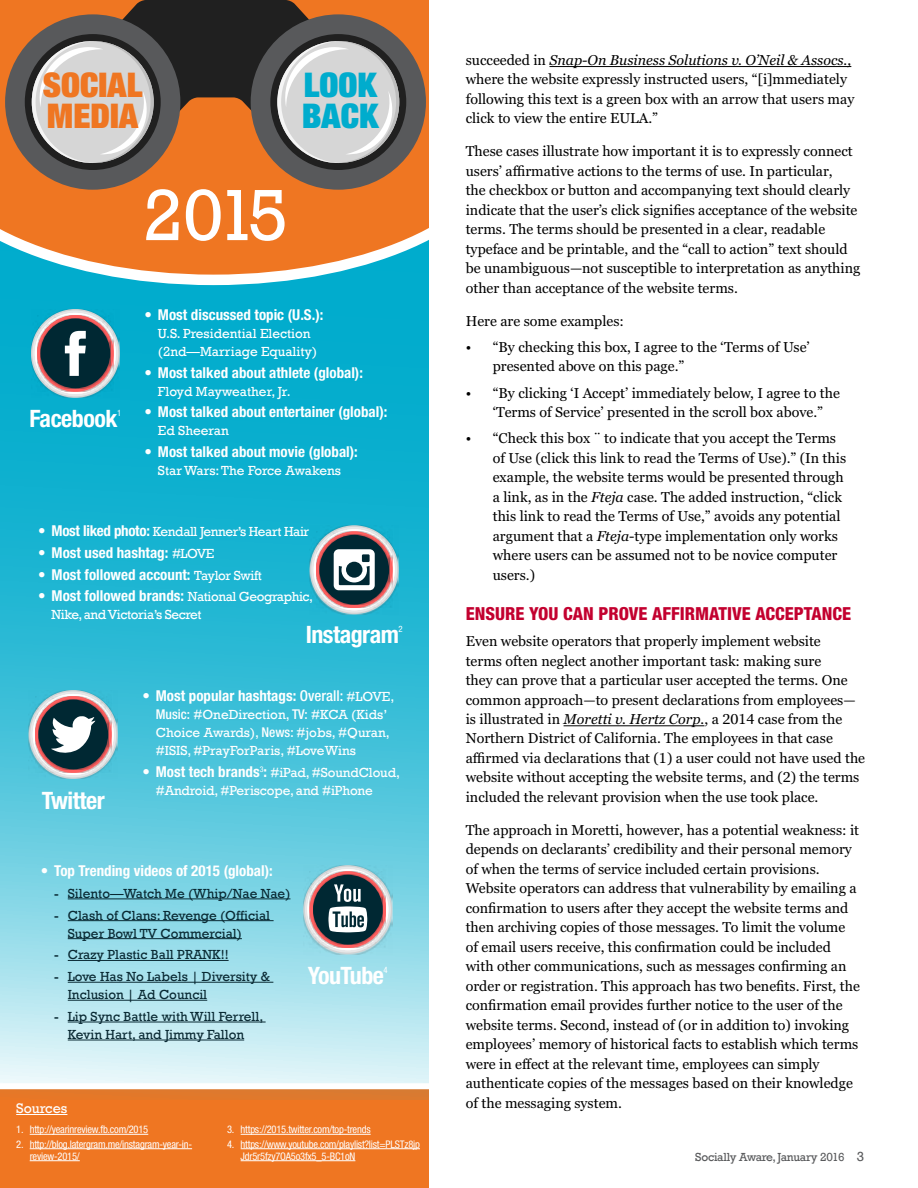
<style>
.page{position:relative;width:918px;height:1188px;background:#fff}
.page>*{position:absolute;margin:0;border:0;box-sizing:border-box;transform-origin:0 0}
.t1{font:73.8px "Rockwell";color:#fff}
.t2{font:900 condensed 34.05px/31px "Helvetica Neue LT Std";color:#ef7622}
.t3{font:900 condensed 34.05px/31px "Helvetica Neue LT Std";color:#00accd}
.t4{font:700 condensed 24px "Helvetica Neue LT Std";letter-spacing:-.02em;color:#fff}
.t5{font:800 condensed 18px "Helvetica Neue LT Std";color:#c3002f}
.t6{font:700 condensed 15px "Helvetica Neue LT Std";color:#fff}
.t7{font:14.25px/19.5px "Georgia Pro";color:#000}
.t8{font:14.25px "Rockwell";color:#fff}
.t9{font:13.5px/18px "Rockwell";color:#fff}
.t10{font:13.5px/18px "Rockwell";color:#092933}
.t11{font:13.5px "Rockwell";letter-spacing:-.03em;color:#fff}
.t12{font:12px "Rockwell";letter-spacing:-.02em;color:#58595b}
.t13{font:condensed 10.5px/12px "Helvetica Neue LT Std";letter-spacing:-.02em;color:#fff}
.t14{font:condensed 8.7px "Helvetica Neue LT Std";color:#fff}
.s1{font-family:"Helvetica Neue LT Std";font-weight:700;font-stretch:condensed;font-size:15px}
.s2{font-family:"Rockwell";font-weight:400;font-stretch:normal;font-size:13.5px}
.s3{font-weight:500}
.s4{font-family:"Helvetica Neue LT Std";font-weight:500;font-stretch:condensed}
.s5{font-weight:700}
.s6{font-style:italic}
.s7{font-size:13.5px}
</style>
<div class="page">
<div style="left:0;top:1089px;width:429px;height:99px;background:#ef7622"></div>
<svg style="left:0;top:285px;width:429px;height:815px;background:#4cc2d8"></svg>
<svg style="left:0;top:190px;width:429px;height:95px;background:#ce8d53"></svg>
<hr style="left:30px;top:1134px;width:118px;height:1px;background:#fff">
<hr style="left:30px;top:1148px;width:162px;height:1px;background:#fff">
<hr style="left:30px;top:1160px;width:50px;height:1px;background:#fff">
<hr style="left:241px;top:1134px;width:130px;height:1px;background:#fff">
<hr style="left:241px;top:1148px;width:179px;height:1px;background:#fff">
<hr style="left:241px;top:1160px;width:114px;height:1px;background:#fff">
<svg style="left:31px;top:309px;width:89px;height:89px;background:#567c88"></svg>
<svg style="left:310px;top:525px;width:89px;height:89px"></svg>
<svg style="left:29px;top:690px;width:89px;height:89px"></svg>
<hr style="left:68px;top:899px;width:222px;height:1px;background:#092933">
<hr style="left:68px;top:920px;width:206px;height:1px;background:#092933">
<hr style="left:68px;top:938px;width:174px;height:1px;background:#092933">
<hr style="left:68px;top:960px;width:161px;height:1px;background:#092933">
<hr style="left:68px;top:982px;width:205px;height:1px;background:#092933">
<hr style="left:68px;top:1000px;width:139px;height:1px;background:#092933">
<hr style="left:68px;top:1022px;width:198px;height:1px;background:#092933">
<hr style="left:68px;top:1040px;width:176px;height:1px;background:#092933">
<svg style="left:304px;top:865px;width:88px;height:89px;background:#7e8e95"></svg>
<svg style="left:5px;top:0;width:421px;height:190px;background:#987964"></svg>
<hr style="left:16px;top:1114px;width:51px;height:1px;background:#fff">
<div style="left:0;top:1083px;width:430px;height:6px;background:#fff"></div>
<hr style="left:550px;top:66px;width:301px;height:1px;background:#000">
<hr style="left:564px;top:725px;width:140px;height:1px;background:#000">
<h2 class="t2" style="left:43px;top:69px;width:101px">SOCIAL<br>MEDIA</h2>
<h2 class="t3" style="left:302px;top:69px;width:78px">LOOK<br>BACK</h2>
<h1 class="t1" style="left:143px;top:173px;width:146px">2015</h1>
<h3 class="t4" style="left:29px;top:403px;width:90px">Facebook</h3>
<p class="t14" style="left:117px;top:407px;width:6px">1</p>
<p class="t6" style="left:144px;top:305px;width:180px">• Most discussed topic (U.S.):</p>
<p class="t9" style="left:158px;top:324px;width:161px">U.S. Presidential Election (2nd—Marriage Equality)</p>
<p class="t6" style="left:144px;top:363px;width:220px">• Most talked about athlete (global):</p>
<p class="t9" style="left:158px;top:382px;width:134px">Floyd Mayweather, Jr.</p>
<p class="t6" style="left:144px;top:403px;width:244px">• Most talked about entertainer (global):</p>
<p class="t9" style="left:158px;top:422px;width:72px">Ed Sheeran</p>
<p class="t6" style="left:144px;top:443px;width:215px">• Most talked about movie (global):</p>
<p class="t9" style="left:158px;top:462px;width:185px">Star Wars: The Force Awakens</p>
<p class="t11" style="left:38px;top:524px;width:273px"><span class="s1">• Most liked photo:</span> Kendall Jenner’s Heart Hair</p>
<p class="t6" style="left:38px;top:544px;width:178px">• Most used hashtag: <span class="s2">#LOVE</span></p>
<p class="t6" style="left:38px;top:565px;width:225px">• Most followed account: <span class="s2">Taylor Swift</span></p>
<p class="t6" style="left:38px;top:587px;width:277px">• Most followed brands: <span class="s2">National Geographic,</span></p>
<p class="t11" style="left:52px;top:607px;width:151px">Nike, and Victoria’s Secret</p>
<h3 class="t4" style="left:306px;top:620px;width:95px">Instagram</h3>
<p class="t14" style="left:399px;top:624px;width:6px">2</p>
<h3 class="t4" style="left:42px;top:786px;width:64px">Twitter</h3>
<p class="t6" style="left:142px;top:686px;width:253px">• Most popular hashtags: <span class="s3">Overall:</span> <span class="s2">#LOVE,</span></p>
<p class="t9" style="left:156px;top:706px;width:235px"><span class="s4">Music:</span> #OneDirection, <span class="s4">TV:</span> #KCA (Kids’<br>Choice Awards), <span class="s4">News:</span> #jobs, #Quran, #ISIS, #PrayForParis, #LoveWins</p>
<p class="t9" style="left:156px;top:763px;width:246px;text-indent:-14px"><span class="s1">• Most tech brands</span><sup>3</sup><span class="s1">:</span> #iPad, #SoundCloud, #Android, #Periscope, and #iPhone</p>
<p class="t6" style="left:41px;top:862px;width:234px">• Top Trending videos of 2015 (global):</p>
<p class="t10" style="left:54px;top:885px;width:238px"><span class="s5">-</span> Silento—Watch Me (Whip/Nae Nae)</p>
<p class="t10" style="left:68px;top:906px;width:204px;text-indent:-14px"><span class="s5">-</span> Clash of Clans: Revenge (Official<br>Super Bowl TV Commercial)</p>
<p class="t10" style="left:54px;top:946px;width:176px"><span class="s5">-</span> Crazy Plastic Ball PRANK!!</p>
<p class="t10" style="left:68px;top:968px;width:204px;text-indent:-14px"><span class="s5">-</span> Love Has No Labels | Diversity &amp;<br>Inclusion | Ad Council</p>
<p class="t10" style="left:54px;top:1008px;width:211px;text-align:center"><span class="s5">-</span> Lip Sync Battle with Will Ferrell,<br>Kevin Hart, and Jimmy Fallon</p>
<h3 class="t4" style="left:308px;top:961px;width:78px">YouTube</h3>
<p class="t14" style="left:384px;top:965px;width:6px">4</p>
<p class="t8" style="left:16px;top:1100px;width:53px">Sources</p>
<p class="t13" style="left:16px;top:1123px;width:134px">1. http://yearinreview.fb.com/2015</p>
<p class="t13" style="left:30px;top:1138px;width:164px;text-indent:-14px">2. http://blog.latergram.me/instagram-year-in&shy;review-2015/</p>
<p class="t13" style="left:227px;top:1123px;width:145px">3. https://2015.twitter.com/top-trends</p>
<p class="t13" style="left:241px;top:1138px;width:181px;text-indent:-14px">4. https://www.youtube.com/playlist?list=PLSTz8jp<br>Jdr5r5fzy7OA5o3fx5_5-BC1oN</p>
<p class="t7" style="left:466px;top:51px;width:390px">succeeded in <span class="s6">Snap-On Business Solutions v. O’Neil &amp; Assocs., </span>where the website expressly instructed users, “[i]mmediately following this text is a green box with an arrow that users may click to view the entire EULA.”</p>
<p class="t7" style="left:466px;top:142px;width:396px">These cases illustrate how important it is to expressly connect users’ affirmative actions to the terms of use. In particular,<br>the checkbox or button and accompanying text should clearly indicate that the user’s click signifies acceptance of the website terms. The terms should be presented in a clear, readable typeface and be printable, and the “call to action” text should be unambiguous—not susceptible to interpretation as anything other than acceptance of the website terms.</p>
<p class="t7" style="left:466px;top:312px;width:160px">Here are some examples:</p>
<p class="t7" style="left:493px;top:338px;width:319px;text-indent:-27px">• “By checking this box, I agree to the ‘Terms of Use’ presented above on this page.”</p>
<p class="t7" style="left:493px;top:384px;width:349px;text-indent:-27px">• “By clicking ‘I Accept’ immediately below, I agree to the ‘Terms of Service’ presented in the scroll box above.”</p>
<p class="t7" style="left:493px;top:429px;width:355px;text-indent:-27px">• “Check this box ¨ to indicate that you accept the Terms of Use (click this link to read the Terms of Use).” (In this example, the website terms would be presented through a link, as in the <span class="s6">Fteja</span> case. The added instruction, “click this link to read the Terms of Use,” avoids any potential argument that a <span class="s6">Fteja</span>-type implementation only works where users can be assumed not to be novice computer users.)</p>
<p class="t5" style="left:466px;top:602px;width:387px">ENSU RE YOU CAN PROVE AFFIRMATIVE ACCEPTANCE</p>
<p class="t7" style="left:466px;top:632px;width:401px">Even website operators that properly implement website<br>terms often neglect another important task: making sure<br>they can prove that a particular user accepted the terms. One common approach—to present declarations from employees— is illustrated in <span class="s6">Moretti v. Hertz Corp.</span>, a 2014 case from the Northern District of California. The employees in that case affirmed via declarations that (1) a user could not have used the website without accepting the website terms, and (2) the terms included the relevant provision when the use took place.</p>
<p class="t7" style="left:466px;top:821px;width:396px">The approach in Moretti, however, has a potential weakness: it depends on declarants’ credibility and their personal memory of when the terms of service included certain provisions.<br>Website operators can address that vulnerability by emailing a confirmation to users after they accept the website terms and then archiving copies of those messages. To limit the volume of email users receive, this confirmation could be included with other communications, such as messages confirming an order or registration. This approach has two benefits. First, the confirmation email provides further notice to the user of the website terms. Second, instead of (or in addition to) invoking employees’ memory of historical facts to establish which terms were in effect at the relevant time, employees can simply authenticate copies of the messages based on their knowledge of the messaging system.</p>
<p class="t12" style="left:695px;top:1150px;width:170px">Socially Aware, January 2016 <span class="s7">3</span></p>
</div>
